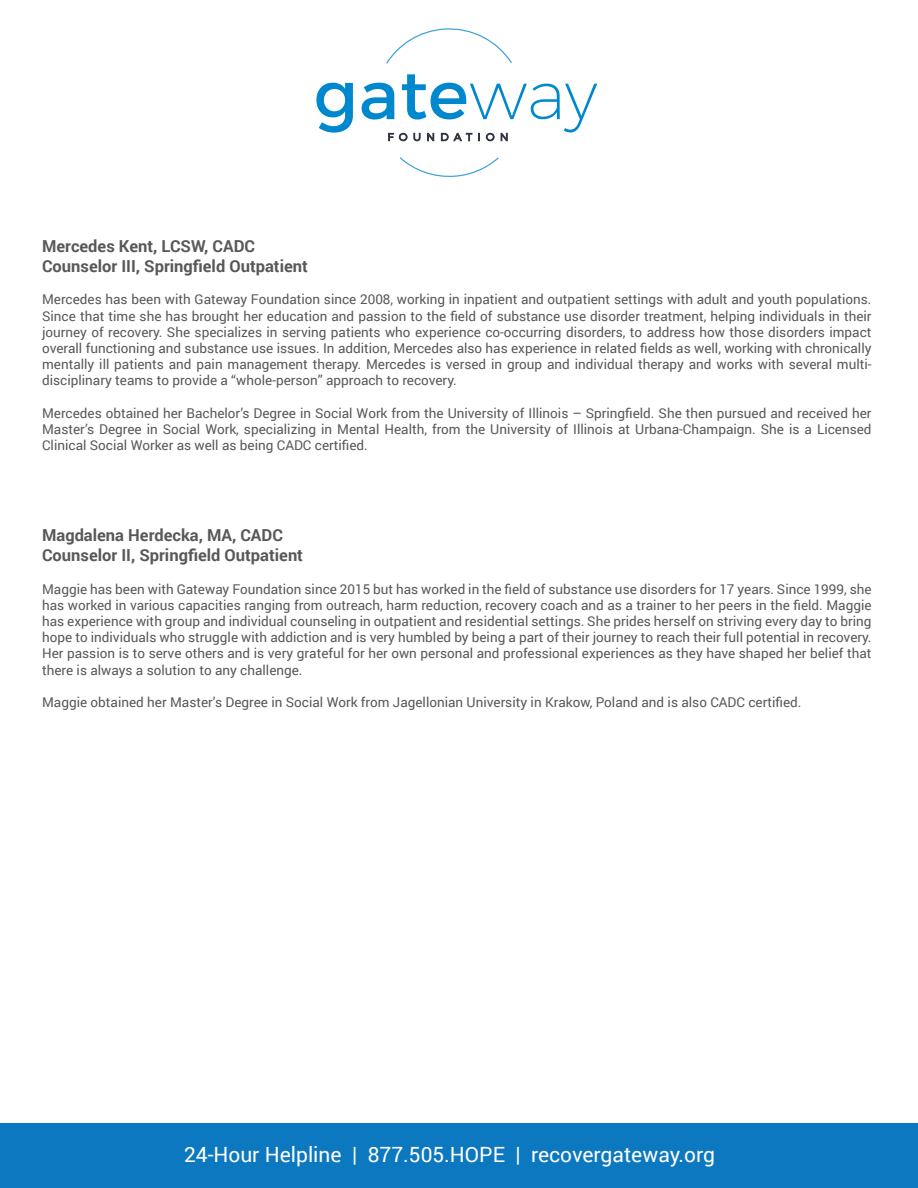
<style>
.page{position:relative;width:918px;height:1188px;background:#fff}
.page>*{position:absolute;margin:0;border:0;box-sizing:border-box;transform-origin:0 0}
.t1{font:21px "Roboto";color:#fff}
.t2{font:700 16.5px/19.8px "Roboto";color:#57585a}
.t3{font:13.5px/16.2px "Roboto";color:#57585a;text-align:justify}
</style>
<div class="page">
<div style="left:0;top:1123px;width:918px;height:65px;background:#0c78bf"></div>
<svg style="left:316px;top:83px;width:37px;height:50px"></svg>
<svg style="left:362px;top:74px;width:235px;height:67px"></svg>
<svg style="left:400px;top:157px;width:99px;height:20px"></svg>
<svg style="left:386px;top:28px;width:126px;height:36px"></svg>
<p class="t2" style="left:42px;top:236px;width:267px">Mercedes Kent, LCSW, CADC<br>Counselor III, Springfield Outpatient</p>
<p class="t3" style="left:42px;top:291px;width:831px">Mercedes has been with Gateway Foundation since 2008, working in inpatient and outpatient settings with adult and youth populations.<br>Since that time she has brought her education and passion to the field of substance use disorder treatment, helping individuals in their journey of recovery. She specializes in serving patients who experience co-occurring disorders, to address how those disorders impact overall functioning and substance use issues. In addition, Mercedes also has experience in related fields as well, working with chronically mentally ill patients and pain management therapy. Mercedes is versed in group and individual therapy and works with several multi&shy;disciplinary teams to provide a “whole-person” approach to recovery.</p>
<p class="t3" style="left:42px;top:404px;width:831px">Mercedes obtained her Bachelor’s Degree in Social Work from the University of Illinois – Springfield. She then pursued and received her Master’s Degree in Social Work, specializing in Mental Health, from the University of Illinois at Urbana-Champaign. She is a Licensed Clinical Social Worker as well as being CADC certified.</p>
<p class="t2" style="left:42px;top:525px;width:262px">Magdalena Herdecka, MA, CADC<br>Counselor II, Springfield Outpatient</p>
<p class="t3" style="left:42px;top:580px;width:831px">Maggie has been with Gateway Foundation since 2015 but has worked in the field of substance use disorders for 17 years. Since 1999, she has worked in various capacities ranging from outreach, harm reduction, recovery coach and as a trainer to her peers in the field. Maggie has experience with group and individual counseling in outpatient and residential settings. She prides herself on striving every day to bring hope to individuals who struggle with addiction and is very humbled by being a part of their journey to reach their full potential in recovery.<br>Her passion is to serve others and is very grateful for her own personal and professional experiences as they have shaped her belief that there is always a solution to any challenge.</p>
<p class="t3" style="left:42px;top:694px;width:761px">Maggie obtained her Master’s Degree in Social Work from Jagellonian University in Krakow, Poland and is also CADC certified.</p>
<h1 class="t1" style="left:184px;top:1140px;width:533px">24-Hour Helpline | 877.505.HOPE | recovergateway.org</h1>
</div>
